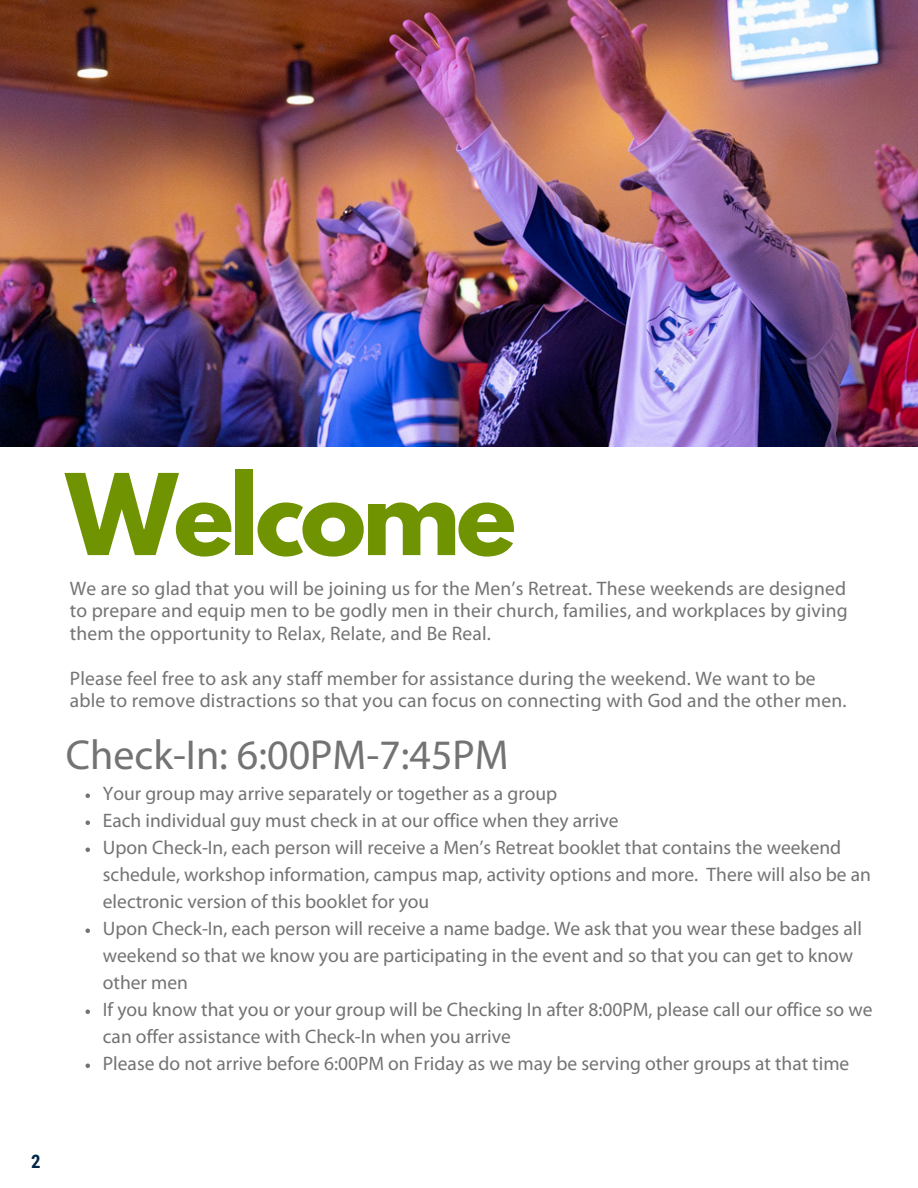
<style>
.page{position:relative;width:918px;height:1188px;background:#fff}
.page>*{position:absolute;margin:0;border:0;box-sizing:border-box;transform-origin:0 0}
.t1{font:700 99.6px "League Spartan";letter-spacing:-.04em;color:#709302}
.t2{font:42px "Myriad Pro";color:#737373}
.t3{font:19.5px/27px "Myriad Pro";color:#737373}
.t4{font:700 18.75px "Roboto Condensed";color:#002649}
</style>
<div class="page">
<img style="left:0;top:0;width:918px;height:447px">
<svg style="left:86px;top:794px;width:4px;height:4px"></svg>
<svg style="left:86px;top:821px;width:4px;height:4px"></svg>
<svg style="left:85px;top:847px;width:5px;height:5px"></svg>
<svg style="left:86px;top:929px;width:4px;height:4px"></svg>
<svg style="left:86px;top:1010px;width:4px;height:4px"></svg>
<svg style="left:86px;top:1064px;width:4px;height:4px"></svg>
<h1 class="t1" style="left:66px;top:465px;width:452px">Welcome</h1>
<p class="t3" style="left:70px;top:579px;width:780px;line-height:22.5px;text-align:justify">We are so glad that you will be joining us for the Men’s Retreat. These weekends are designed to prepare and equip men to be godly men in their church, families, and workplaces by giving them the opportunity to Relax, Relate, and Be Real.</p>
<p class="t3" style="left:70px;top:669px;width:778px;line-height:22.5px">Please feel free to ask any staff member for assistance during the weekend. We want to be able to remove distractions so that you can focus on connecting with God and the other men.</p>
<p class="t2" style="left:66px;top:738px;width:444px">Check-In: 6:00PM-7:45PM</p>
<p class="t3" style="left:103px;top:782px;width:456px">Your group may arrive separately or together as a group</p>
<p class="t3" style="left:103px;top:809px;width:517px">Each individual guy must check in at our office when they arrive</p>
<p class="t3" style="left:103px;top:836px;width:770px">Upon Check-In, each person will receive a Men’s Retreat booklet that contains the weekend schedule, workshop information, campus map, activity options and more. There will also be an electronic version of this booklet for you</p>
<p class="t3" style="left:103px;top:917px;width:761px">Upon Check-In, each person will receive a name badge. We ask that you wear these badges all weekend so that we know you are participating in the event and so that you can get to know other men</p>
<p class="t3" style="left:103px;top:998px;width:771px">If you know that you or your group will be Checking In after 8:00PM, please call our office so we can offer assistance with Check-In when you arrive</p>
<p class="t3" style="left:103px;top:1052px;width:748px">Please do not arrive before 6:00PM on Friday as we may be serving other groups at that time</p>
<h2 class="t4" style="left:31px;top:1151px;width:11px">2</h2>
</div>
